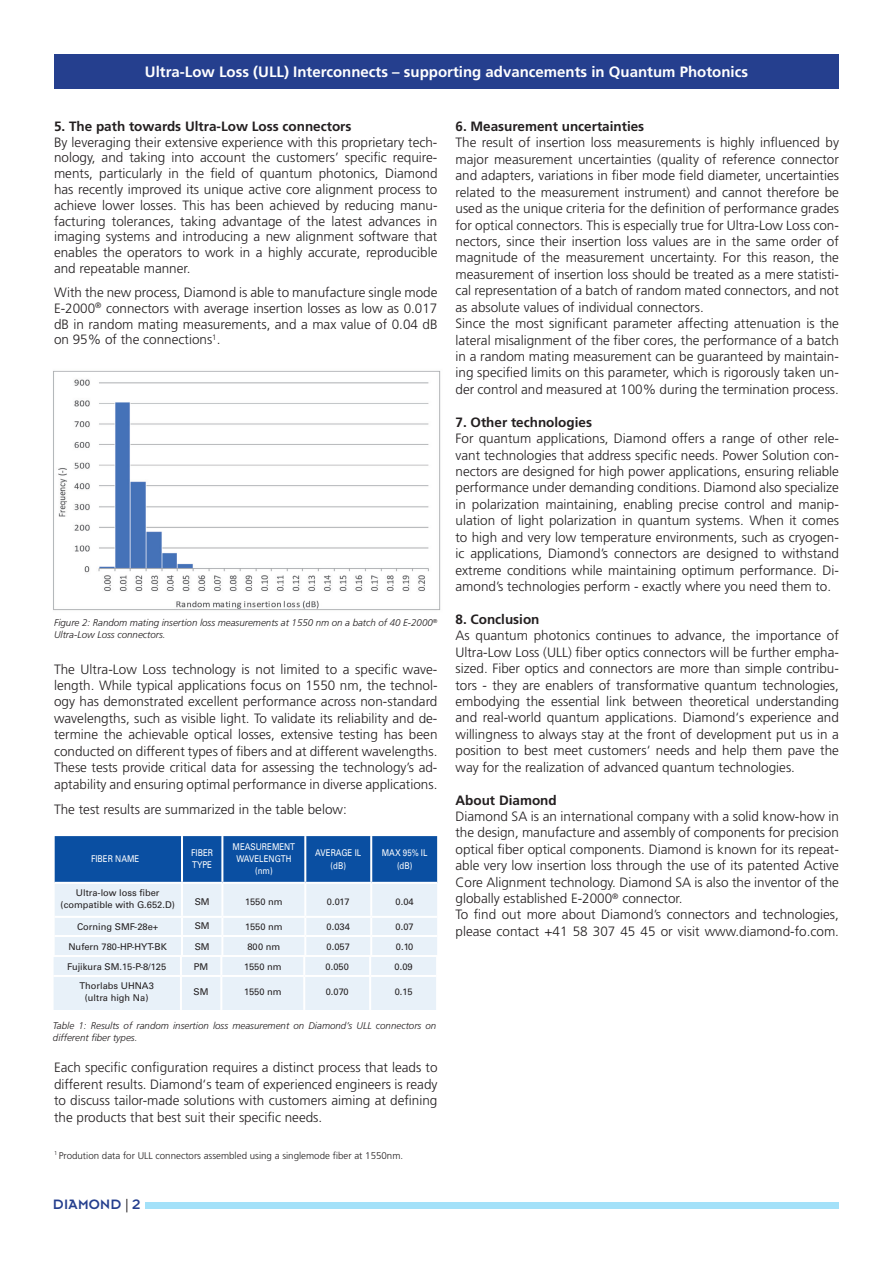
<style>
.page{position:relative;width:893px;height:1263px;background:#fff}
.page>*{position:absolute;margin:0;border:0;box-sizing:border-box;transform-origin:0 0}
.t1{font:700 15px "Frutiger LT Std";color:#fff}
.t2{font:15px "Insignia";letter-spacing:.02em;color:#253f8e}
.t3{font:300 13.5px/16.5px "Frutiger LT Std";color:#231f20;text-align:justify}
.t4{font:700 13.5px "Frutiger LT Std";color:#231f20}
.t5{font:italic 300 9.75px/12px "Frutiger LT Std";color:#231f20}
.t6{font:300 9.75px "Frutiger LT Std";color:#231f20}
.t7{font:9.3px/12.8px "Univers LT Pro 55 Roman";color:#231f20;text-align:center}
.t8{font:9.3px/12px "Univers LT Pro 55 Roman";color:#fff;text-align:center;scale:.85 1}
.s1{font-family:"Frutiger LT Std";font-weight:300;font-size:13.5px;color:#231f20}
</style>
<div class="page">
<div style="left:54px;top:54px;width:785px;height:34px;background:#253f8e"></div>
<div style="left:146px;top:1202px;width:693px;height:7px;background:#a3e1f9"></div>
<img style="left:53px;top:370px;width:388px;height:241px">
<svg style="left:54px;top:836px;width:383px;height:174px;background:#aec6e2"></svg>
<hr style="left:53px;top:975px;width:128px;height:2px;background:#fff">
<hr style="left:181px;top:975px;width:40px;height:2px;background:#fff">
<hr style="left:180px;top:977px;width:2px;height:33px;background:#fff">
<hr style="left:221px;top:975px;width:83px;height:2px;background:#fff">
<hr style="left:220px;top:977px;width:2px;height:33px;background:#fff">
<hr style="left:304px;top:975px;width:66px;height:2px;background:#fff">
<hr style="left:303px;top:977px;width:2px;height:33px;background:#fff">
<hr style="left:370px;top:975px;width:66px;height:2px;background:#fff">
<hr style="left:369px;top:977px;width:2px;height:33px;background:#fff">
<div style="left:52px;top:955px;width:393px;height:60px;border:2px solid #fff"></div>
<p class="t1" style="left:145px;top:63px;width:605px">Ultra-Low Loss (ULL) Interconnects – supporting advancements in Quantum Photonics</p>
<p class="t4" style="left:54px;top:118px;width:299px">5. The path towards Ultra-Low Loss connectors</p>
<p class="t3" style="left:54px;top:134px;width:385px;line-height:15.8px">By leveraging their extensive experience with this proprietary tech&shy;nology, and taking into account the customers’ specific require&shy;ments, particularly in the field of quantum photonics, Diamond has recently improved its unique active core alignment process to achieve lower losses. This has been achieved by reducing manu&shy;facturing tolerances, taking advantage of the latest advances in imaging systems and introducing a new alignment software that enables the operators to work in a highly accurate, reproducible and repeatable manner.</p>
<p class="t3" style="left:54px;top:285px;width:385px;line-height:15.8px">With the new process, Diamond is able to manufacture single mode E-2000<sup>®</sup> connectors with average insertion losses as low as 0.017 dB in random mating measurements, and a max value of 0.04 dB on 95% of the connections<sup>1</sup>.</p>
<p class="t5" style="left:54px;top:617px;width:385px">Figure 2: Random mating insertion loss measurements at 1550 nm on a batch of 40 E-2000<sup>®<br></sup>Ultra-Low Loss connectors.</p>
<p class="t3" style="left:54px;top:661px;width:385px">The Ultra-Low Loss technology is not limited to a specific wave&shy;length. While typical applications focus on 1550 nm, the technol&shy;ogy has demonstrated excellent performance across non-standard wavelengths, such as visible light. To validate its reliability and de&shy;termine the achievable optical losses, extensive testing has been conducted on different types of fibers and at different wavelengths.<br>These tests provide critical data for assessing the technology’s ad&shy;aptability and ensuring optimal performance in diverse applications.</p>
<p class="t3" style="left:54px;top:801px;width:294px">The test results are summarized in the table below:</p>
<p class="t8" style="left:91px;top:852px;width:58px">FIBER NAME</p>
<p class="t8" style="left:191px;top:846px;width:27px;text-align:left">FIBER<br>TYPE</p>
<p class="t8" style="left:233px;top:840px;width:75px">MEASUREMENT<br>WAVELENGTH (nm)</p>
<p class="t8" style="left:315px;top:845px;width:56px;line-height:13.5px">AVERAGE IL (dB)</p>
<p class="t8" style="left:382px;top:845px;width:55px;line-height:13.5px">MAX 95% IL (dB)</p>
<p class="t7" style="left:61px;top:885px;width:116px">Ultra-low loss fiber (compatible with G.652.D)</p>
<p class="t7" style="left:195px;top:895px;width:16px">SM</p>
<p class="t7" style="left:245px;top:895px;width:39px">1550 nm</p>
<p class="t7" style="left:327px;top:895px;width:24px">0.017</p>
<p class="t7" style="left:396px;top:895px;width:20px">0.04</p>
<p class="t7" style="left:77px;top:919px;width:83px">Corning SMF-28e+</p>
<p class="t7" style="left:195px;top:918px;width:16px">SM</p>
<p class="t7" style="left:245px;top:919px;width:39px">1550 nm</p>
<p class="t7" style="left:327px;top:919px;width:25px">0.034</p>
<p class="t7" style="left:396px;top:919px;width:20px">0.07</p>
<p class="t7" style="left:68px;top:939px;width:100px">Nufern 780-HP-HYT-BK</p>
<p class="t7" style="left:195px;top:939px;width:16px">SM</p>
<p class="t7" style="left:247px;top:939px;width:34px">800 nm</p>
<p class="t7" style="left:327px;top:939px;width:25px">0.057</p>
<p class="t7" style="left:396px;top:939px;width:19px">0.10</p>
<p class="t7" style="left:67px;top:959px;width:101px">Fujikura SM.15-P-8/125</p>
<p class="t7" style="left:194px;top:959px;width:16px">PM</p>
<p class="t7" style="left:244px;top:959px;width:39px">1550 nm</p>
<p class="t7" style="left:326px;top:959px;width:25px">0.050</p>
<p class="t7" style="left:395px;top:959px;width:20px">0.09</p>
<p class="t7" style="left:79px;top:978px;width:76px">Thorlabs UHNA3 (ultra high Na)</p>
<p class="t7" style="left:194px;top:985px;width:16px">SM</p>
<p class="t7" style="left:244px;top:985px;width:39px">1550 nm</p>
<p class="t7" style="left:326px;top:985px;width:24px">0.070</p>
<p class="t7" style="left:395px;top:985px;width:19px">0.15</p>
<p class="t5" style="left:53px;top:1019px;width:385px">Table 1: Results of random insertion loss measurement on Diamond’s ULL connectors on different fiber types.</p>
<p class="t3" style="left:54px;top:1059px;width:385px">Each specific configuration requires a distinct process that leads to different results. Diamond‘s team of experienced engineers is ready to discuss tailor-made solutions with customers aiming at defining the products that best suit their specific needs.</p>
<p class="t6" style="left:54px;top:1150px;width:351px"><sup>1</sup> Prodution data for ULL connectors assembled using a singlemode fiber at 1550nm.</p>
<p class="t2" style="left:53px;top:1196px;width:89px">DIAMOND <span class="s1">|</span> 2</p>
<p class="t4" style="left:455px;top:118px;width:190px">6. Measurement uncertainties</p>
<p class="t3" style="left:455px;top:135px;width:385px;text-align:left">The result of insertion loss measurements is highly influenced by major measurement uncertainties (quality of reference connector and adapters, variations in fiber mode field diameter, uncertainties related to the measurement instrument) and cannot therefore be used as the unique criteria for the definition of performance grades for optical connectors. This is especially true for Ultra-Low Loss con&shy;nectors, since their insertion loss values are in the same order of magnitude of the measurement uncertainty. For this reason, the measurement of insertion loss should be treated as a mere statisti&shy;cal representation of a batch of random mated connectors, and not as absolute values of individual connectors.<br>Since the most significant parameter affecting attenuation is the lateral misalignment of the fiber cores, the performance of a batch in a random mating measurement can be guaranteed by maintain&shy;ing specified limits on this parameter, which is rigorously taken un&shy;der control and measured at 100% during the termination process.</p>
<p class="t4" style="left:455px;top:414px;width:138px">7. Other technologies</p>
<p class="t3" style="left:455px;top:430px;width:385px">For quantum applications, Diamond offers a range of other rele&shy;vant technologies that address specific needs. Power Solution con&shy;nectors are designed for high power applications, ensuring reliable performance under demanding conditions. Diamond also specialize in polarization maintaining, enabling precise control and manip&shy;ulation of light polarization in quantum systems. When it comes to high and very low temperature environments, such as cryogen&shy;ic applications, Diamond’s connectors are designed to withstand extreme conditions while maintaining optimum performance. Di&shy;amond’s technologies perform - exactly where you need them to.</p>
<p class="t4" style="left:455px;top:611px;width:85px">8. Conclusion</p>
<p class="t3" style="left:455px;top:628px;width:385px">As quantum photonics continues to advance, the importance of Ultra-Low Loss (ULL) fiber optics connectors will be further empha&shy;sized. Fiber optics and connectors are more than simple contribu&shy;tors - they are enablers of transformative quantum technologies, embodying the essential link between theoretical understanding and real-world quantum applications. Diamond‘s experience and willingness to always stay at the front of development put us in a position to best meet customers‘ needs and help them pave the way for the realization of advanced quantum technologies.</p>
<p class="t4" style="left:455px;top:792px;width:103px">About Diamond</p>
<p class="t3" style="left:455px;top:808px;width:385px;text-align:left">Diamond SA is an international company with a solid know-how in the design, manufacture and assembly of components for precision optical fiber optical components. Diamond is known for its repeat&shy;able very low insertion loss through the use of its patented Active Core Alignment technology. Diamond SA is also the inventor of the globally established E-2000<sup>®</sup> connector.<br>To find out more about Diamond’s connectors and technologies, please contact +41 58 307 45 45 or visit www.diamond-fo.com.</p>
</div>
